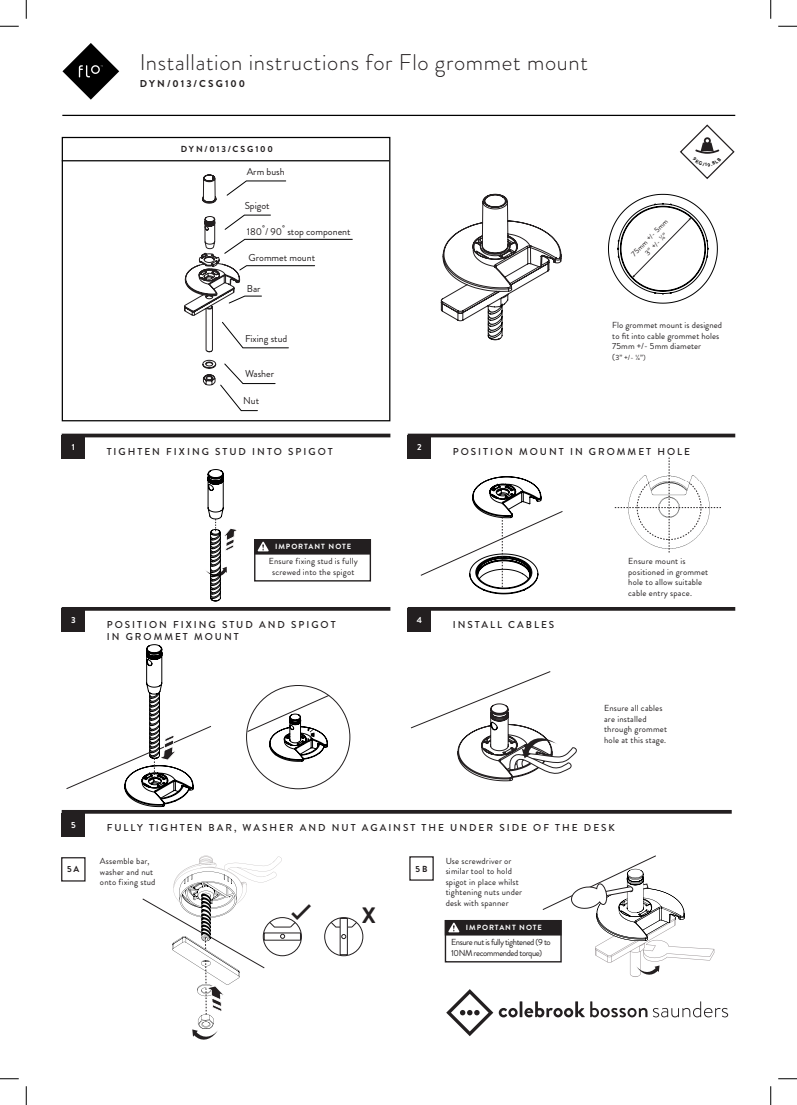
<style>
.page{position:relative;width:797px;height:1105px;background:#fff}
.page>*{position:absolute;margin:0;border:0;box-sizing:border-box;transform-origin:0 0}
.t1{font:23.5px "Charcoal CY";color:#231f20}
.t2{font:300 22.62px "Brandon Grotesque";letter-spacing:.03em;color:#231f20}
.t3{font:500 10px/12px "Brandon Grotesque";letter-spacing:.2em;color:#231f20}
.t4{font:10px "Brandon Grotesque";color:#231f20}
.t5{font:700 10px "Brandon Grotesque";letter-spacing:.205em;color:#231f20}
.t6{font:8.75px/10.5px "Brandon Grotesque";letter-spacing:.02em;color:#231f20}
.t7{font:8.75px/10.5px "Brandon Grotesque";letter-spacing:-.05em;color:#231f20}
.t8{font:700 8.75px "Brandon Grotesque";letter-spacing:.2em;color:#231f20}
.t9{font:700 8.75px "Brandon Grotesque";color:#fff}
.t10{font:7.5px/9px "Brandon Grotesque";color:#231f20;text-align:center}
.t11{font:700 7.5px "Brandon Grotesque";letter-spacing:.125em;color:#fff}
.s1{font-size:8.75px}
</style>
<div class="page">
<div style="left:62px;top:137px;width:328px;height:284px;border:1px solid #000"></div>
<hr style="left:62px;top:434px;width:328px;height:3px;background:#231f20">
<div style="left:62px;top:435px;width:23px;height:23px;background:#231f20"></div>
<hr style="left:62px;top:160px;width:327px;height:1px;background:#000">
<hr style="left:62px;top:115px;width:673px;height:1px;background:#000">
<svg style="left:62px;top:607px;width:328px;height:4px"></svg>
<div style="left:62px;top:609px;width:23px;height:23px;background:#231f20"></div>
<svg style="left:408px;top:607px;width:327px;height:4px"></svg>
<div style="left:408px;top:609px;width:23px;height:23px;background:#231f20"></div>
<hr style="left:408px;top:434px;width:327px;height:3px;background:#231f20">
<div style="left:408px;top:435px;width:23px;height:23px;background:#231f20"></div>
<svg style="left:608px;top:194px;width:109px;height:109px"></svg>
<svg style="left:62px;top:810px;width:669px;height:4px;background:#322e2f"></svg>
<div style="left:62px;top:813px;width:23px;height:24px;background:#231f20"></div>
<svg style="left:420px;top:476px;width:143px;height:118px"></svg>
<div style="left:263px;top:917px;width:39px;height:39px;border:1px solid #231f20;border-radius:50%"></div>
<div style="left:264px;top:933px;width:37px;height:7px;border:1px solid #231f20"></div>
<div style="left:324px;top:917px;width:39px;height:39px;border:1px solid #231f20;border-radius:50%"></div>
<svg style="left:330px;top:922px;width:27px;height:6px"></svg>
<div style="left:340px;top:918px;width:7px;height:37px;background:#fff"></div>
<svg style="left:341px;top:934px;width:5px;height:5px"></svg>
<svg style="left:410px;top:671px;width:167px;height:111px"></svg>
<svg style="left:247px;top:695px;width:82px;height:75px"></svg>
<svg style="left:542px;top:855px;width:172px;height:122px"></svg>
<svg style="left:440px;top:194px;width:121px;height:147px"></svg>
<div style="left:61px;top:857px;width:25px;height:24px;border:1px solid #231f20"></div>
<div style="left:409px;top:856px;width:25px;height:25px;border:1px solid #231f20"></div>
<svg style="left:142px;top:856px;width:154px;height:184px"></svg>
<div style="left:445px;top:921px;width:116px;height:41px;background:#fff"></div>
<div style="left:445px;top:920px;width:116px;height:42px;border:1px solid #231f20"></div>
<div style="left:445px;top:921px;width:116px;height:14px;background:#231f20"></div>
<div style="left:445px;top:920px;width:116px;height:15px;border:1px solid #231f20"></div>
<svg style="left:448px;top:922px;width:11px;height:10px"></svg>
<svg style="left:184px;top:174px;width:169px;height:237px"></svg>
<svg style="left:206px;top:469px;width:31px;height:132px"></svg>
<svg style="left:66px;top:644px;width:145px;height:163px"></svg>
<svg style="left:615px;top:458px;width:106px;height:94px"></svg>
<div style="left:254px;top:539px;width:117px;height:42px;border:1px solid #231f20"></div>
<div style="left:255px;top:540px;width:115px;height:14px;background:#231f20"></div>
<div style="left:254px;top:539px;width:117px;height:16px;border:1px solid #231f20"></div>
<svg style="left:257px;top:541px;width:12px;height:10px"></svg>
<svg style="left:499px;top:1008px;width:18px;height:9px"></svg>
<hr style="left:519px;top:1001px;width:3px;height:16px;background:#231f20">
<svg style="left:524px;top:1001px;width:123px;height:16px"></svg>
<svg style="left:653px;top:1001px;width:75px;height:16px"></svg>
<svg style="left:446px;top:989px;width:47px;height:47px"></svg>
<svg style="left:62px;top:43px;width:57px;height:57px"></svg>
<svg style="left:0;top:25px;width:19px;height:2px"></svg>
<svg style="left:778px;top:25px;width:19px;height:2px"></svg>
<svg style="left:0;top:1078px;width:19px;height:1px"></svg>
<svg style="left:778px;top:1078px;width:19px;height:1px"></svg>
<svg style="left:25px;top:0;width:2px;height:19px"></svg>
<svg style="left:25px;top:1086px;width:2px;height:19px"></svg>
<svg style="left:770px;top:0;width:1px;height:19px"></svg>
<svg style="left:770px;top:1086px;width:1px;height:19px"></svg>
<svg style="left:680px;top:124px;width:55px;height:55px"></svg>
<h2 class="t2" style="left:140px;top:47px;width:450px">Installation instructions for Flo grommet mount</h2>
<p class="t5" style="left:140px;top:77px;width:107px">DYN/013/CSG100</p>
<p class="t8" style="left:181px;top:143px;width:94px">DYN/013/CSG100</p>
<p class="t9" style="left:72px;top:440px;width:5px">1</p>
<p class="t4" style="left:247px;top:164px;width:39px">Arm bush</p>
<p class="t4" style="left:245px;top:199px;width:27px">Spigot</p>
<p class="t4" style="left:247px;top:224px;width:105px">180˚/ 90˚ stop component</p>
<p class="t4" style="left:249px;top:251px;width:68px">Grommet mount</p>
<p class="t4" style="left:247px;top:281px;width:15px">Bar</p>
<p class="t4" style="left:245px;top:331px;width:44px">Fixing stud</p>
<p class="t4" style="left:245px;top:367px;width:31px">Washer</p>
<p class="t4" style="left:243px;top:394px;width:17px">Nut</p>
<p class="t3" style="left:107px;top:446px;width:227px">TIGHTEN FIXING STUD INTO SPIGOT</p>
<p class="t10" style="left:629px;top:252px;width:50px;rotate:-46deg">75mm +/- 5mm<br>3” +/- ¼”</p>
<p class="t6" style="left:612px;top:320px;width:111px">Flo grommet mount is designed to fit into cable grommet holes<br>75mm +/- 5mm diameter</p>
<p class="t10" style="left:612px;top:353px;width:35px"><span class="s1">(</span>3” +/- ¼”)</p>
<p class="t9" style="left:417px;top:440px;width:6px">2</p>
<p class="t3" style="left:453px;top:446px;width:239px">POSITION MOUNT IN GROMMET HOLE</p>
<p class="t9" style="left:71px;top:614px;width:6px">3</p>
<p class="t9" style="left:71px;top:819px;width:6px">5</p>
<p class="t11" style="left:275px;top:541px;width:78px">IMPORTANT NOTE</p>
<p class="t6" style="left:269px;top:556px;width:91px;text-align:center">Ensure fixing stud is fully screwed into the spigot</p>
<p class="t3" style="left:107px;top:619px;width:230px">POSITION FIXING STUD AND SPIGOT<br>IN GROMMET MOUNT</p>
<p class="t9" style="left:417px;top:614px;width:7px">4</p>
<p class="t3" style="left:453px;top:619px;width:103px">INSTALL CABLES</p>
<p class="t6" style="left:628px;top:556px;width:82px">Ensure mount is positioned in grommet hole to allow suitable cable entry space.</p>
<p class="t6" style="left:604px;top:703px;width:64px">Ensure all cables are installed through grommet hole at this stage.</p>
<p class="t3" style="left:107px;top:822px;width:510px">FULLY TIGHTEN BAR, WASHER AND NUT AGAINST THE UNDER SIDE OF THE DESK</p>
<p class="t6" style="left:100px;top:856px;width:57px">Assemble bar, washer and nut onto fixing stud</p>
<p class="t8" style="left:67px;top:863px;width:14px">5A</p>
<p class="t8" style="left:415px;top:862px;width:13px">5B</p>
<h1 class="t1" style="left:290px;top:896px;width:87px">✓ <sub>X</sub></h1>
<p class="t6" style="left:445px;top:856px;width:78px">Use screwdriver or similar tool to hold spigot in place whilst tightening nuts under desk with spanner</p>
<p class="t11" style="left:466px;top:922px;width:78px">IMPORTANT NOTE</p>
<p class="t7" style="left:451px;top:937px;width:101px">Ensure nut is fully tightened (9 to<br>10NM recommended torque)</p>
</div>
